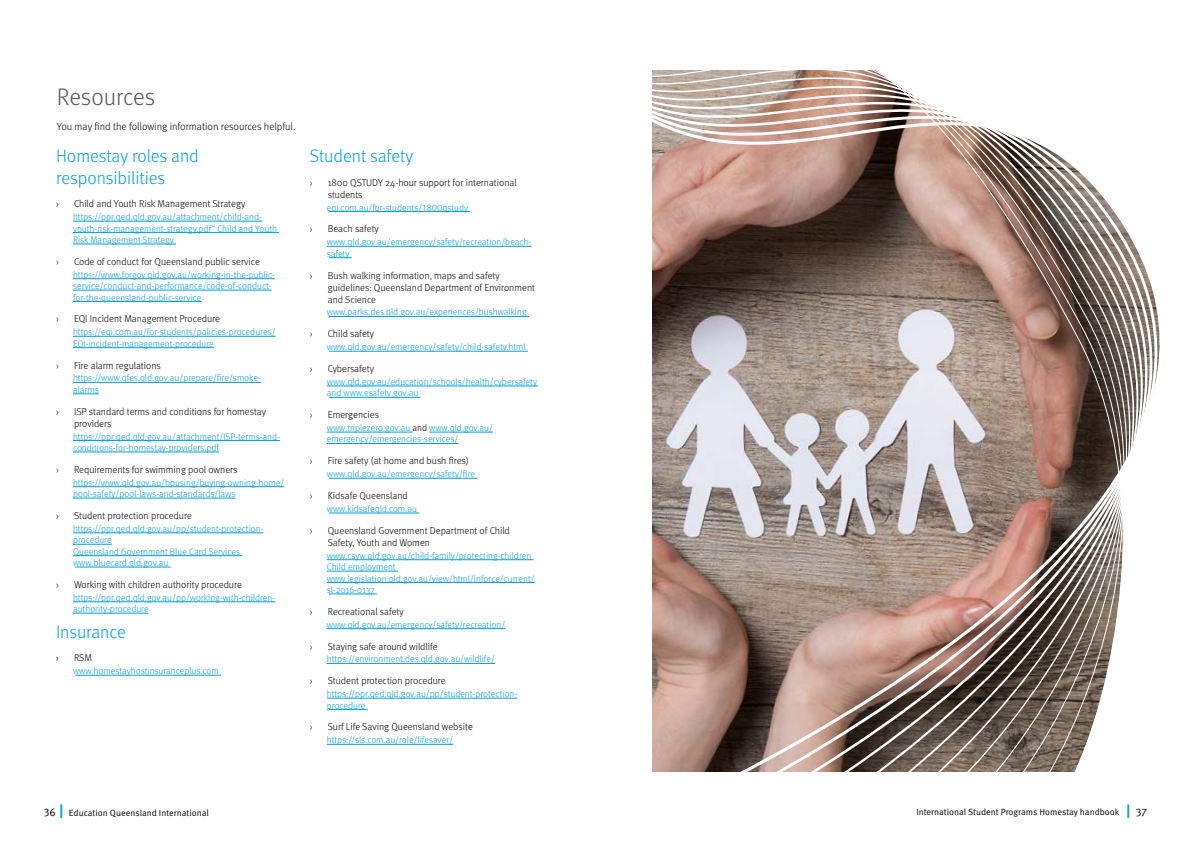
<style>
.page{position:relative;width:1191px;height:842px;background:#fff}
.page>*{position:absolute;margin:0;border:0;box-sizing:border-box;transform-origin:0 0}
.t1{font:300 24px "Meta OT";color:#575756}
.t2{font:300 18px/21.6px "Meta OT";letter-spacing:-.005em;color:#009fe3}
.t3{font:300 10.5px "Meta OT";color:#000}
.t4{font:300 10px/12px "Meta OT";color:#000}
.t5{font:300 9.5px/11.4px "Meta OT";color:#009fe3}
.t6{font:9px "Meta OT Norm";color:#000}
.s1{color:#000}
.s2{font-size:11px}
.s3{font-family:"Meta OT";font-weight:700;font-size:14px;color:#009fe3}
</style>
<div class="page">
<svg style="left:477px;top:70px;width:683px;height:702px"></svg>
<hr style="left:329px;top:211px;width:141px;height:1px;background:#009fe3">
<hr style="left:327px;top:246px;width:204px;height:1px;background:#009fe3">
<svg style="left:329px;top:258px;width:23px;height:1px"></svg>
<hr style="left:329px;top:316px;width:200px;height:1px;background:#009fe3">
<hr style="left:329px;top:351px;width:199px;height:1px;background:#009fe3">
<hr style="left:327px;top:386px;width:211px;height:1px;background:#009fe3">
<hr style="left:329px;top:397px;width:91px;height:1px;background:#009fe3">
<hr style="left:327px;top:432px;width:85px;height:1px;background:#009fe3">
<hr style="left:429px;top:432px;width:64px;height:1px;background:#009fe3">
<hr style="left:327px;top:443px;width:131px;height:1px;background:#009fe3">
<hr style="left:329px;top:478px;width:148px;height:1px;background:#009fe3">
<hr style="left:329px;top:513px;width:90px;height:1px;background:#009fe3">
<hr style="left:327px;top:559px;width:206px;height:1px;background:#009fe3">
<hr style="left:327px;top:571px;width:71px;height:1px;background:#009fe3">
<hr style="left:327px;top:582px;width:207px;height:1px;background:#009fe3">
<hr style="left:329px;top:594px;width:48px;height:1px;background:#009fe3">
<hr style="left:327px;top:628px;width:178px;height:1px;background:#009fe3">
<hr style="left:327px;top:663px;width:168px;height:1px;background:#009fe3">
<hr style="left:327px;top:698px;width:190px;height:1px;background:#009fe3">
<hr style="left:329px;top:709px;width:39px;height:1px;background:#009fe3">
<hr style="left:327px;top:744px;width:126px;height:1px;background:#009fe3">
<hr style="left:73px;top:221px;width:189px;height:1px;background:#009fe3">
<hr style="left:73px;top:232px;width:206px;height:1px;background:#009fe3">
<hr style="left:73px;top:244px;width:103px;height:1px;background:#009fe3">
<hr style="left:73px;top:279px;width:202px;height:1px;background:#009fe3">
<hr style="left:73px;top:290px;width:199px;height:1px;background:#009fe3">
<hr style="left:73px;top:301px;width:128px;height:1px;background:#009fe3">
<hr style="left:73px;top:336px;width:202px;height:1px;background:#009fe3">
<hr style="left:73px;top:347px;width:141px;height:1px;background:#009fe3">
<hr style="left:73px;top:382px;width:188px;height:1px;background:#009fe3">
<svg style="left:73px;top:394px;width:26px;height:1px"></svg>
<hr style="left:73px;top:440px;width:207px;height:1px;background:#009fe3">
<hr style="left:73px;top:452px;width:146px;height:1px;background:#009fe3">
<hr style="left:73px;top:486px;width:211px;height:1px;background:#009fe3">
<hr style="left:73px;top:498px;width:162px;height:1px;background:#009fe3">
<hr style="left:73px;top:533px;width:190px;height:1px;background:#009fe3">
<hr style="left:73px;top:544px;width:39px;height:1px;background:#009fe3">
<hr style="left:73px;top:555px;width:169px;height:1px;background:#009fe3">
<hr style="left:75px;top:567px;width:96px;height:1px;background:#009fe3">
<hr style="left:73px;top:602px;width:202px;height:1px;background:#009fe3">
<hr style="left:73px;top:613px;width:76px;height:1px;background:#009fe3">
<hr style="left:75px;top:675px;width:146px;height:1px;background:#009fe3">
<h1 class="t1" style="left:57px;top:82px;width:100px">Resources</h1>
<p class="t3" style="left:57px;top:120px;width:240px">You may find the following information resources helpful.</p>
<h2 class="t2" style="left:56px;top:146px;width:144px">Homestay roles and responsibilities</h2>
<p class="t4" style="left:56px;top:198px;width:4px">›</p>
<p class="t4" style="left:74px;top:198px;width:173px">Child and Youth Risk Management Strategy</p>
<p class="t5" style="left:73px;top:211px;width:205px">https://ppr.qed.qld.gov.au/attachment/child-and&shy;youth-risk-management-strategy.pdf” Child and Youth<br>Risk Management Strategy</p>
<p class="t4" style="left:56px;top:256px;width:4px">›</p>
<p class="t4" style="left:74px;top:256px;width:187px">Code of conduct for Queensland public service</p>
<p class="t5" style="left:73px;top:269px;width:203px">https://www.forgov.qld.gov.au/working-in-the-public&shy;service/conduct-and-performance/code-of-conduct&shy;for-the-queensland-public-service</p>
<p class="t4" style="left:56px;top:313px;width:4px">›</p>
<p class="t4" style="left:74px;top:313px;width:148px">EQI Incident Management Procedure</p>
<p class="t5" style="left:73px;top:326px;width:204px">https://eqi.com.au/for-students/policies-procedures/<br>EQI-incident-management-procedure</p>
<p class="t4" style="left:56px;top:359px;width:4px">›</p>
<p class="t4" style="left:74px;top:359px;width:88px">Fire alarm regulations</p>
<p class="t5" style="left:73px;top:373px;width:189px">https://www.qfes.qld.gov.au/prepare/fire/smoke&shy;alarms</p>
<p class="t4" style="left:56px;top:405px;width:4px">›</p>
<p class="t4" style="left:74px;top:405px;width:193px">ISP standard terms and conditions for homestay providers</p>
<p class="t5" style="left:73px;top:431px;width:208px">https://ppr.qed.qld.gov.au/attachment/ISP-terms-and&shy;conditions-for-homestay-providers.pdf</p>
<p class="t4" style="left:56px;top:464px;width:4px">›</p>
<p class="t4" style="left:74px;top:464px;width:165px">Requirements for swimming pool owners</p>
<p class="t5" style="left:73px;top:477px;width:213px">https://www.qld.gov.au/housing/buying-owning-home/ pool-safety/pool-laws-and-standards/laws</p>
<p class="t4" style="left:56px;top:510px;width:4px">›</p>
<p class="t4" style="left:74px;top:510px;width:119px">Student protection procedure</p>
<p class="t5" style="left:73px;top:523px;width:192px">https://ppr.qed.qld.gov.au/pp/student-protection&shy;procedure<br>Queensland Government Blue Card Services www.bluecard.qld.gov.au</p>
<p class="t4" style="left:56px;top:579px;width:4px">›</p>
<p class="t4" style="left:74px;top:579px;width:169px">Working with children authority procedure</p>
<p class="t5" style="left:73px;top:592px;width:204px">https://ppr.qed.qld.gov.au/pp/working-with-children&shy;authority-procedure</p>
<h2 class="t2" style="left:56px;top:621px;width:71px">Insurance</h2>
<p class="t4" style="left:56px;top:652px;width:4px">›</p>
<p class="t4" style="left:74px;top:652px;width:19px">RSM</p>
<p class="t5" style="left:73px;top:665px;width:147px">www.homestayhostinsuranceplus.com</p>
<h2 class="t2" style="left:310px;top:146px;width:105px">Student safety</h2>
<p class="t4" style="left:310px;top:176px;width:4px">›</p>
<p class="t4" style="left:328px;top:176px;width:190px">1800 QSTUDY 24-hour support for international students</p>
<p class="t5" style="left:327px;top:202px;width:143px">eqi.com.au/for-students/1800qstudy</p>
<p class="t4" style="left:310px;top:223px;width:4px">›</p>
<p class="t4" style="left:328px;top:223px;width:53px">Beach safety</p>
<p class="t5" style="left:327px;top:236px;width:206px">www.qld.gov.au/emergency/safety/recreation/beach&shy;safety</p>
<p class="t4" style="left:310px;top:269px;width:4px">›</p>
<p class="t4" style="left:328px;top:269px;width:209px">Bush walking information, maps and safety guidelines: Queensland Department of Environment and Science</p>
<p class="t5" style="left:327px;top:307px;width:201px">www.parks.des.qld.gov.au/experiences/bushwalking</p>
<p class="t4" style="left:310px;top:328px;width:4px">›</p>
<p class="t4" style="left:328px;top:328px;width:48px">Child safety</p>
<p class="t5" style="left:327px;top:341px;width:200px">www.qld.gov.au/emergency/safety/child-safety.html</p>
<p class="t4" style="left:310px;top:363px;width:4px">›</p>
<p class="t4" style="left:328px;top:363px;width:48px">Cybersafety</p>
<p class="t5" style="left:327px;top:376px;width:212px">www.qld.gov.au/education/schools/health/cybersafety and www.esafety.gov.au</p>
<p class="t4" style="left:310px;top:409px;width:4px">›</p>
<p class="t4" style="left:328px;top:409px;width:53px">Emergencies</p>
<p class="t5" style="left:327px;top:422px;width:168px">www.triplezero.gov.au <span class="s1">and</span> www.qld.gov.au/ emergency/emergencies-services/</p>
<p class="t4" style="left:310px;top:455px;width:4px">›</p>
<p class="t4" style="left:328px;top:455px;width:143px">Fire safety (at home and bush fires)</p>
<p class="t5" style="left:327px;top:468px;width:150px">www.qld.gov.au/emergency/safety/fire</p>
<p class="t4" style="left:310px;top:490px;width:4px">›</p>
<p class="t4" style="left:328px;top:490px;width:82px">Kidsafe Queensland</p>
<p class="t5" style="left:327px;top:503px;width:92px">www.kidsafeqld.com.au</p>
<p class="t4" style="left:310px;top:525px;width:4px">›</p>
<p class="t4" style="left:328px;top:525px;width:184px">Queensland Government Department of Child<br>Safety, Youth and Women</p>
<p class="t5" style="left:327px;top:550px;width:209px">www.csyw.qld.gov.au/child-family/protecting-children Child employment www.legislation.qld.gov.au/view/html/inforce/current/ sl-2016-0137</p>
<p class="t4" style="left:310px;top:606px;width:4px">›</p>
<p class="t4" style="left:328px;top:606px;width:77px">Recreational safety</p>
<p class="t5" style="left:327px;top:619px;width:180px">www.qld.gov.au/emergency/safety/recreation/</p>
<p class="t4" style="left:310px;top:640px;width:4px">›</p>
<p class="t4" style="left:328px;top:640px;width:111px">Staying safe around wildlife</p>
<p class="t5" style="left:327px;top:654px;width:170px">https://environment.des.qld.gov.au/wildlife/</p>
<p class="t4" style="left:310px;top:675px;width:4px">›</p>
<p class="t4" style="left:328px;top:675px;width:119px">Student protection procedure</p>
<p class="t5" style="left:327px;top:688px;width:192px">https://ppr.qed.qld.gov.au/pp/student-protection&shy;procedure</p>
<p class="t4" style="left:310px;top:721px;width:4px">›</p>
<p class="t4" style="left:328px;top:721px;width:147px">Surf Life Saving Queensland website</p>
<p class="t5" style="left:327px;top:734px;width:128px">https://sls.com.au/role/lifesaver/</p>
<p class="t6" style="left:44px;top:807px;width:167px"><span class="s2">36</span> <span class="s3">|</span> Education Queensland International</p>
<p class="t6" style="left:916px;top:806px;width:232px">International Student Programs Homestay handbook <span class="s3">|</span> <span class="s2">37</span></p>
</div>
